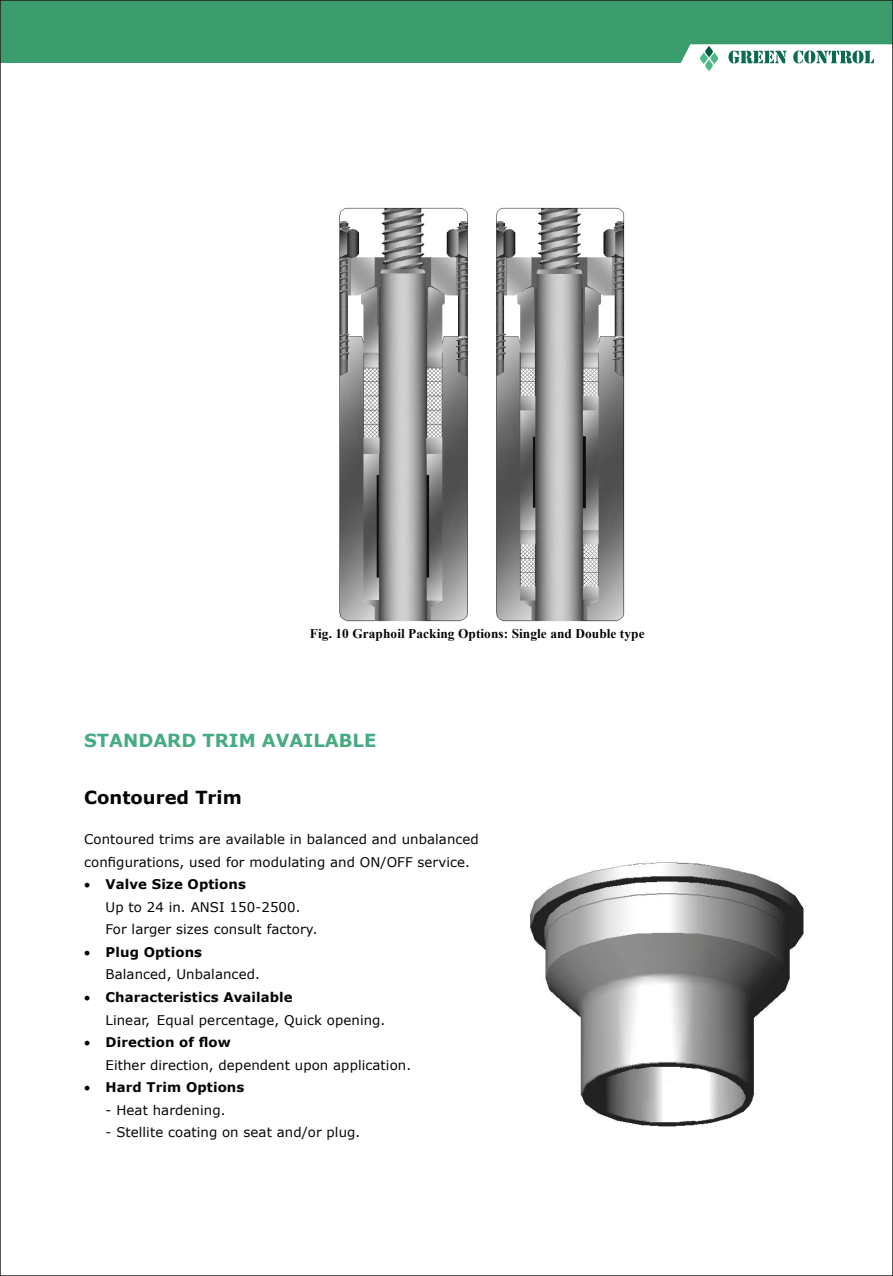
<style>
.page{position:relative;width:893px;height:1276px;background:#fff}
.page>*{position:absolute;margin:0;border:0;box-sizing:border-box;transform-origin:0 0}
.t1{font:700 18px "Verdana";color:#47ab82}
.t2{font:700 18px "Verdana";color:#050504}
.t3{font:13.35px/22.4px "Verdana";letter-spacing:.005em;color:#050504}
.t4{font:700 13.35px "Times New Roman";letter-spacing:.005em;color:#050504}
.t5{font:700 13.35px "Verdana";letter-spacing:.005em;color:#050504}
.s1{font-weight:700}
</style>
<div class="page">
<div style="left:0;top:0;width:893px;height:63px;background:#3b9d6e"></div>
<svg style="left:680px;top:44px;width:210px;height:28px"></svg>
<img style="left:339px;top:207px;width:286px;height:415px">
<img style="left:530px;top:862px;width:274px;height:265px">
<p class="t4" style="left:310px;top:626px;width:336px">Fig. 10 Graphoil Packing Options: Single and Double type</p>
<h1 class="t1" style="left:84px;top:728px;width:294px">STANDARD TRIM AVAILABLE</h1>
<h1 class="t2" style="left:84px;top:786px;width:159px">Contoured Trim</h1>
<p class="t3" style="left:84px;top:828px;width:396px">Contoured trims are available in balanced and unbalanced configurations, used for modulating and ON/OFF service.</p>
<p class="t3" style="left:106px;top:873px;width:213px;text-indent:-21px">❖ <span class="s1">Valve Size Options<br></span>Up to 24 in. ANSI 150-2500.<br>For larger sizes consult factory.</p>
<p class="t3" style="left:106px;top:940px;width:156px;text-indent:-21px">❖ <span class="s1">Plug Options<br></span>Balanced, Unbalanced.</p>
<p class="t3" style="left:106px;top:985px;width:281px;text-indent:-21px">❖ <span class="s1">Characteristics Available<br></span>Linear, Equal percentage, Quick opening.</p>
<p class="t3" style="left:106px;top:1030px;width:307px;text-indent:-21px">❖ <span class="s1">Direction of flow<br></span>Either direction, dependent upon application.</p>
<p class="t5" style="left:84px;top:1078px;width:162px">❖ Hard Trim Options</p>
<p class="t3" style="left:106px;top:1098px;width:122px">- Heat hardening.</p>
<p class="t3" style="left:106px;top:1120px;width:256px">- Stellite coating on seat and/or plug.</p>
</div>
